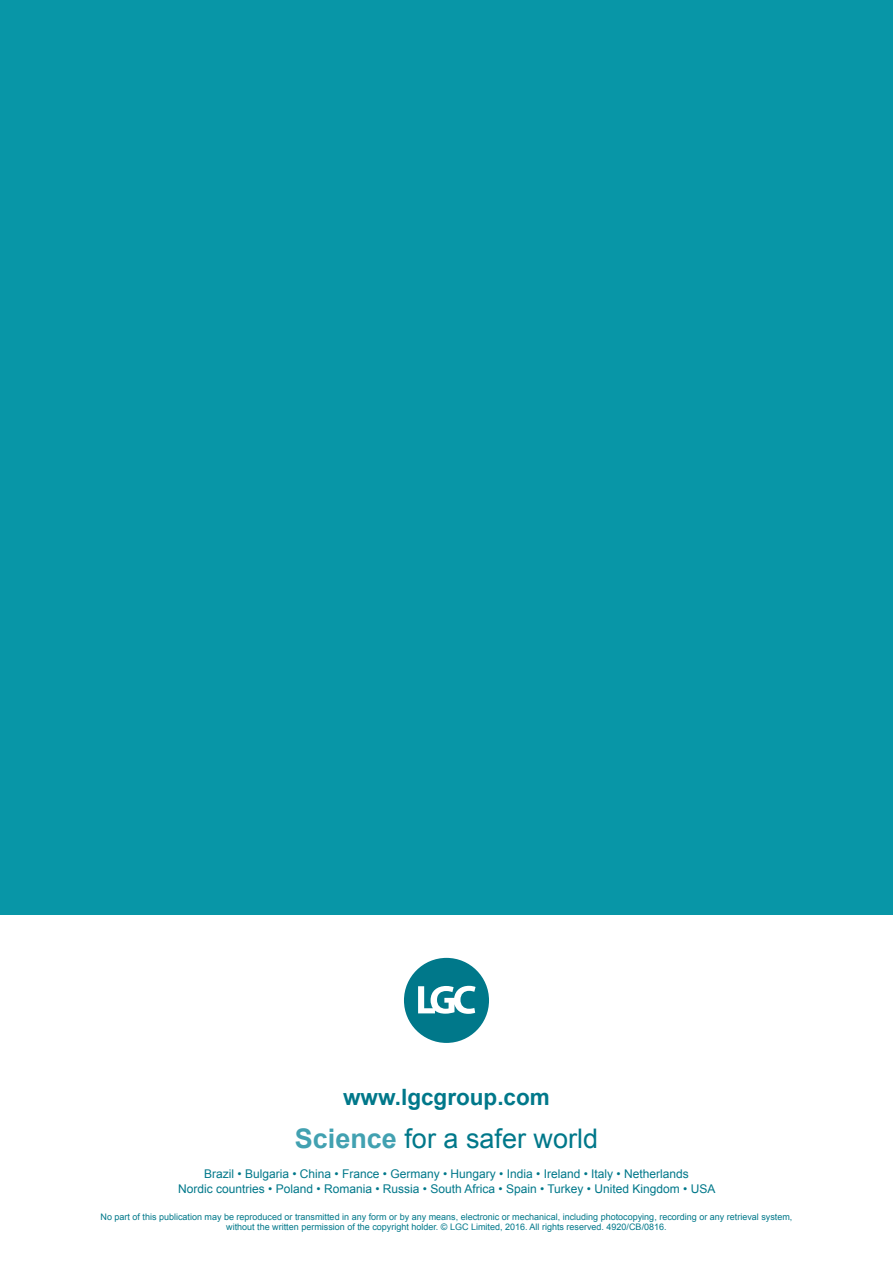
<style>
.page{position:relative;width:893px;height:1263px;background:#fff}
.page>*{position:absolute;margin:0;border:0;box-sizing:border-box;transform-origin:0 0}
.t1{font:27px "Arial";color:#00788a}
.t2{font:700 22.5px "Arial";color:#00788a}
.t3{font:12px/14.4px "Arial";color:#00788a;text-align:center}
.t4{font:9px/10.8px "Arial";color:#00788a;text-align:center}
.s1{font-weight:700;color:#42a1b1}
</style>
<div class="page">
<div style="left:0;top:0;width:893px;height:914px;background:#0896a7"></div>
<svg style="left:404px;top:958px;width:85px;height:85px"></svg>
<h2 class="t2" style="left:343px;top:1082px;width:208px">www.lgcgroup.com</h2>
<h1 class="t1" style="left:295px;top:1120px;width:305px"><span class="s1">Science</span> for a safer world</h1>
<h3 class="t3" style="left:178px;top:1167px;width:539px">Brazil • Bulgaria • China • France • Germany • Hungary • India • Ireland • Italy • Netherlands<br>Nordic countries • Poland • Romania • Russia • South Africa • Spain • Turkey • United Kingdom • USA</h3>
<p class="t4" style="left:101px;top:1211px;width:693px">No part of this publication may be reproduced or transmitted in any form or by any means, electronic or mechanical, including photocopying, recording or any retrieval system, without the written permission of the copyright holder. © LGC Limited, 2016. All rights reserved. 4920/CB/0816.</p>
</div>
